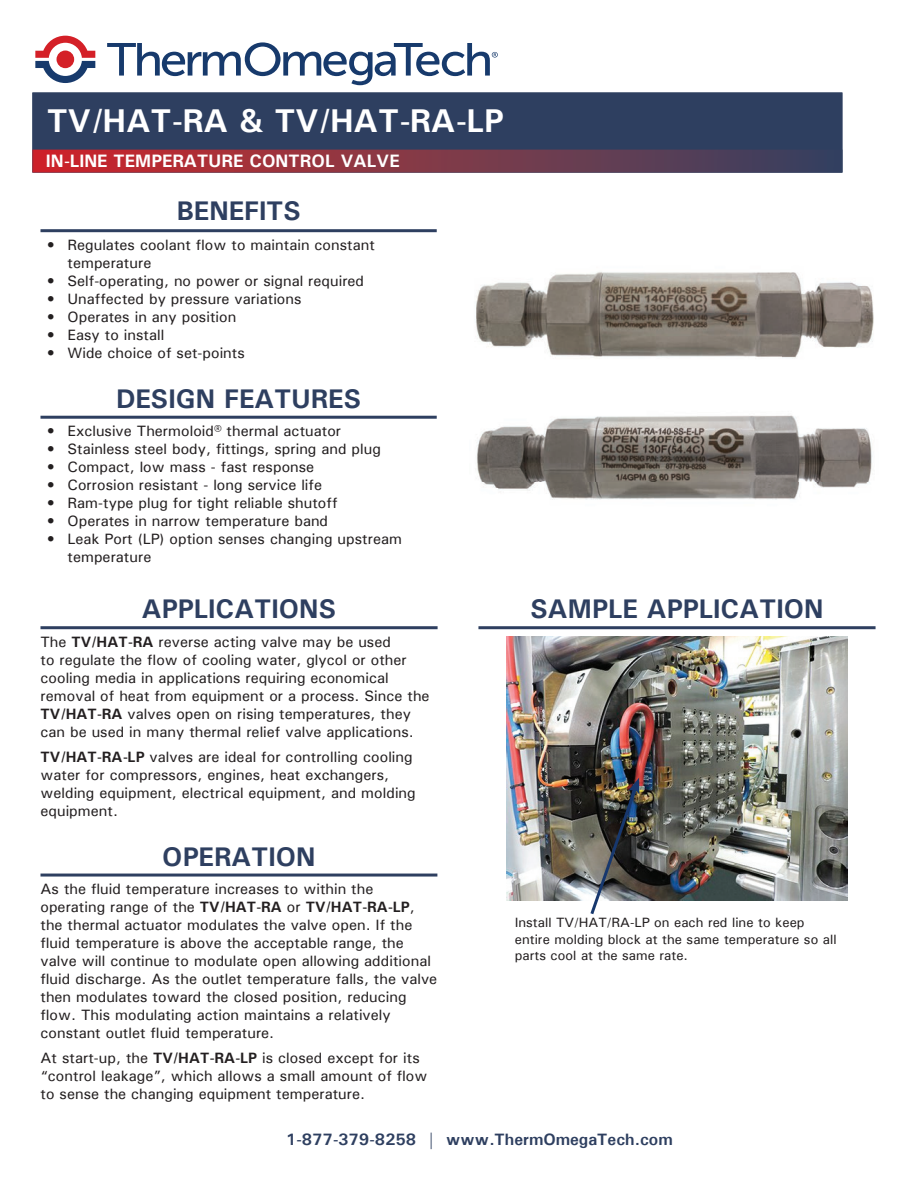
<style>
.page{position:relative;width:918px;height:1188px;background:#fff}
.page>*{position:absolute;margin:0;border:0;box-sizing:border-box;transform-origin:0 0}
.t1{font:700 33px "Univers";color:#fff}
.t2{font:700 27px "Univers";color:#2e3f60}
.t3{font:700 18px "Univers";color:#fff}
.t4{font:700 16.5px "Univers";color:#2e3f60}
.t5{font:500 15px/18px "Univers";color:#231f20}
.t6{font:500 13.5px/16.2px "Univers";color:#231f20}
.s1{font-weight:700}
</style>
<div class="page">
<svg style="left:35px;top:36px;width:60px;height:47px"></svg>
<svg style="left:107px;top:42px;width:391px;height:43px"></svg>
<div style="left:32px;top:93px;width:810px;height:57px;background:#2e3f60"></div>
<svg style="left:32px;top:150px;width:810px;height:23px;background:#803747"></svg>
<hr style="left:40px;top:229px;width:397px;height:3px;background:#2e3f60">
<hr style="left:40px;top:416px;width:397px;height:3px;background:#2e3f60">
<hr style="left:40px;top:874px;width:397px;height:3px;background:#2e3f60">
<hr style="left:40px;top:626px;width:398px;height:3px;background:#2e3f60">
<hr style="left:478px;top:626px;width:398px;height:3px;background:#2e3f60">
<img style="left:507px;top:636px;width:340px;height:264px">
<img style="left:588px;top:778px;width:52px;height:137px">
<img style="left:476px;top:272px;width:305px;height:41px">
<img style="left:781px;top:272px;width:93px;height:86px">
<img style="left:476px;top:313px;width:146px;height:44px">
<img style="left:622px;top:313px;width:159px;height:44px">
<img style="left:476px;top:415px;width:396px;height:85px">
<h1 class="t1" style="left:47px;top:100px;width:458px">TV/HAT-RA &amp; TV/HAT-RA-LP</h1>
<p class="t3" style="left:46px;top:150px;width:355px">IN-LINE TEMPERATURE CONTROL VALVE</p>
<h2 class="t2" style="left:177px;top:194px;width:125px">BENEFITS</h2>
<p class="t5" style="left:68px;top:235px;width:309px;text-indent:-20px">• Regulates coolant flow to maintain constant temperature</p>
<p class="t5" style="left:47px;top:271px;width:318px">• Self-operating, no power or signal required</p>
<p class="t5" style="left:47px;top:289px;width:256px">• Unaffected by pressure variations</p>
<p class="t5" style="left:47px;top:307px;width:191px">• Operates in any position</p>
<p class="t5" style="left:47px;top:325px;width:119px">• Easy to install</p>
<p class="t5" style="left:47px;top:343px;width:199px">• Wide choice of set-points</p>
<h2 class="t2" style="left:116px;top:382px;width:247px">DESIGN FEATURES</h2>
<p class="t5" style="left:47px;top:422px;width:295px">• Exclusive Thermoloid® thermal actuator</p>
<p class="t5" style="left:47px;top:440px;width:335px">• Stainless steel body, fittings, spring and plug</p>
<p class="t5" style="left:47px;top:458px;width:269px">• Compact, low mass - fast response</p>
<p class="t5" style="left:47px;top:476px;width:276px">• Corrosion resistant - long service life</p>
<p class="t5" style="left:47px;top:494px;width:292px">• Ram-type plug for tight reliable shutoff</p>
<p class="t5" style="left:47px;top:512px;width:282px">• Operates in narrow temperature band</p>
<p class="t5" style="left:68px;top:530px;width:336px;text-indent:-20px">• Leak Port (LP) option senses changing upstream temperature</p>
<h2 class="t2" style="left:142px;top:592px;width:196px">APPLICATIONS</h2>
<h2 class="t2" style="left:530px;top:592px;width:295px">SAMPLE APPLICATION</h2>
<p class="t5" style="left:40px;top:632px;width:391px">The <span class="s1">TV/HAT-RA</span> reverse acting valve may be used<br>to regulate the flow of cooling water, glycol or other cooling media in applications requiring economical removal of heat from equipment or a process. Since the <span class="s1">TV/HAT-RA</span> valves open on rising temperatures, they can be used in many thermal relief valve applications.</p>
<p class="t5" style="left:40px;top:747px;width:377px"><span class="s1">TV/HAT-RA-LP</span> valves are ideal for controlling cooling water for compressors, engines, heat exchangers, welding equipment, electrical equipment, and molding equipment.</p>
<h2 class="t2" style="left:162px;top:840px;width:155px">OPERATION</h2>
<p class="t5" style="left:40px;top:880px;width:398px">As the fluid temperature increases to within the operating range of the <span class="s1">TV/HAT-RA</span> or <span class="s1">TV/HAT-RA-LP</span>, the thermal actuator modulates the valve open. If the fluid temperature is above the acceptable range, the valve will continue to modulate open allowing additional fluid discharge. As the outlet temperature falls, the valve then modulates toward the closed position, reducing flow. This modulating action maintains a relatively constant outlet fluid temperature.</p>
<p class="t5" style="left:40px;top:1048px;width:389px">At start-up, the <span class="s1">TV/HAT-RA-LP</span> is closed except for its “control leakage”, which allows a small amount of flow to sense the changing equipment temperature.</p>
<p class="t6" style="left:515px;top:914px;width:323px">Install TV/HAT/RA-LP on each red line to keep entire molding block at the same temperature so all parts cool at the same rate.</p>
<p class="t4" style="left:286px;top:1129px;width:388px">1-877-379-8258 | www.ThermOmegaTech.com</p>
</div>
